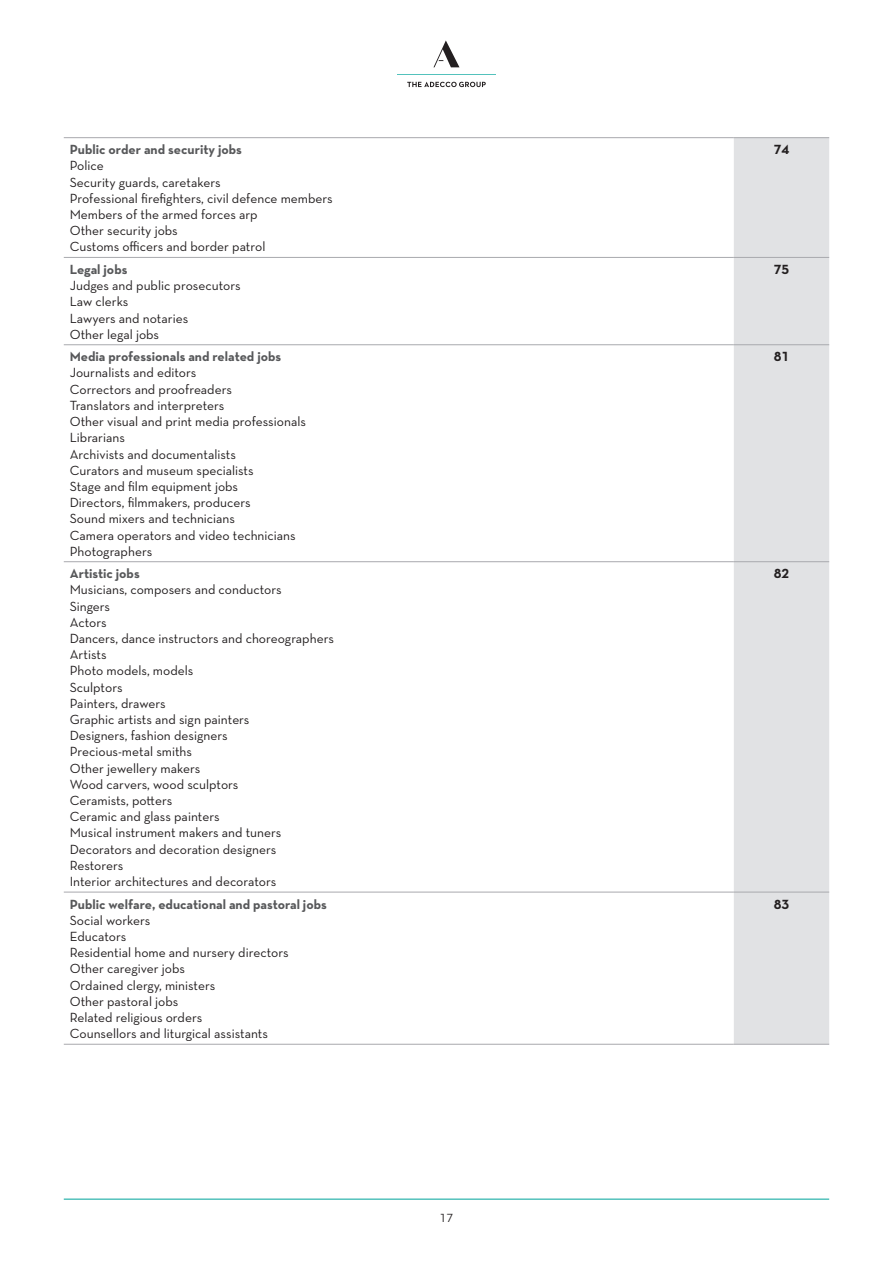
<style>
.page{position:relative;width:893px;height:1263px;background:#fff}
.page>*{position:absolute;margin:0;border:0;box-sizing:border-box;transform-origin:0 0}
.t1{font:13.5px/16.2px "Neutraface Text";color:#231f20}
.t2{font:700 13.5px "Neutraface Text";color:#57585a}
.t3{font:700 13.5px "Neutraface Text";color:#231f20}
.t4{font:12px "Neutraface Text";color:#231f20}
</style>
<div class="page">
<hr style="left:64px;top:1198px;width:765px;height:2px;background:#54c2bc">
<svg style="left:407px;top:82px;width:79px;height:5px"></svg>
<hr style="left:397px;top:74px;width:99px;height:1px;background:#54c2bc">
<svg style="left:433px;top:40px;width:26px;height:27px"></svg>
<div style="left:734px;top:138px;width:95px;height:906px;background:#e1e2e4"></div>
<hr style="left:64px;top:137px;width:670px;height:1px;background:#a8a9ad">
<hr style="left:734px;top:137px;width:95px;height:1px;background:#a8a9ad">
<hr style="left:64px;top:257px;width:670px;height:1px;background:#a8a9ad">
<hr style="left:734px;top:257px;width:95px;height:1px;background:#a8a9ad">
<hr style="left:64px;top:344px;width:670px;height:1px;background:#a8a9ad">
<hr style="left:734px;top:344px;width:95px;height:1px;background:#a8a9ad">
<hr style="left:64px;top:561px;width:670px;height:1px;background:#a8a9ad">
<hr style="left:734px;top:561px;width:95px;height:1px;background:#a8a9ad">
<hr style="left:64px;top:892px;width:670px;height:1px;background:#a8a9ad">
<hr style="left:734px;top:892px;width:95px;height:1px;background:#a8a9ad">
<hr style="left:64px;top:1044px;width:670px;height:1px;background:#a8a9ad">
<hr style="left:734px;top:1044px;width:95px;height:1px;background:#a8a9ad">
<p class="t2" style="left:70px;top:144px;width:174px">Public order and security jobs</p>
<p class="t1" style="left:70px;top:159px;width:264px">Police<br>Security guards, caretakers<br>Professional firefighters, civil defence members<br>Members of the armed forces arp<br>Other security jobs<br>Customs officers and border patrol</p>
<p class="t2" style="left:70px;top:264px;width:59px">Legal jobs</p>
<p class="t1" style="left:70px;top:279px;width:172px">Judges and public prosecutors<br>Law clerks<br>Lawyers and notaries<br>Other legal jobs</p>
<p class="t2" style="left:70px;top:351px;width:213px">Media professionals and related jobs</p>
<p class="t1" style="left:70px;top:366px;width:238px">Journalists and editors<br>Correctors and proofreaders<br>Translators and interpreters<br>Other visual and print media professionals<br>Librarians<br>Archivists and documentalists<br>Curators and museum specialists<br>Stage and film equipment jobs<br>Directors, filmmakers, producers<br>Sound mixers and technicians<br>Camera operators and video technicians<br>Photographers</p>
<p class="t2" style="left:70px;top:568px;width:71px">Artistic jobs</p>
<p class="t1" style="left:70px;top:583px;width:266px">Musicians, composers and conductors<br>Singers<br>Actors<br>Dancers, dance instructors and choreographers<br>Artists<br>Photo models, models<br>Sculptors<br>Painters, drawers<br>Graphic artists and sign painters<br>Designers, fashion designers<br>Precious-metal smiths<br>Other jewellery makers<br>Wood carvers, wood sculptors<br>Ceramists, potters<br>Ceramic and glass painters<br>Musical instrument makers and tuners<br>Decorators and decoration designers<br>Restorers<br>Interior architectures and decorators</p>
<p class="t2" style="left:70px;top:899px;width:258px">Public welfare, educational and pastoral jobs</p>
<p class="t1" style="left:70px;top:913px;width:220px">Social workers<br>Educators<br>Residential home and nursery directors<br>Other caregiver jobs<br>Ordained clergy, ministers<br>Other pastoral jobs<br>Related religious orders<br>Counsellors and liturgical assistants</p>
<p class="t4" style="left:439px;top:1213px;width:15px">17</p>
<p class="t3" style="left:774px;top:144px;width:17px">74</p>
<p class="t3" style="left:774px;top:264px;width:17px">75</p>
<p class="t3" style="left:774px;top:351px;width:17px">81</p>
<p class="t3" style="left:774px;top:568px;width:17px">82</p>
<p class="t3" style="left:774px;top:899px;width:17px">83</p>
</div>
